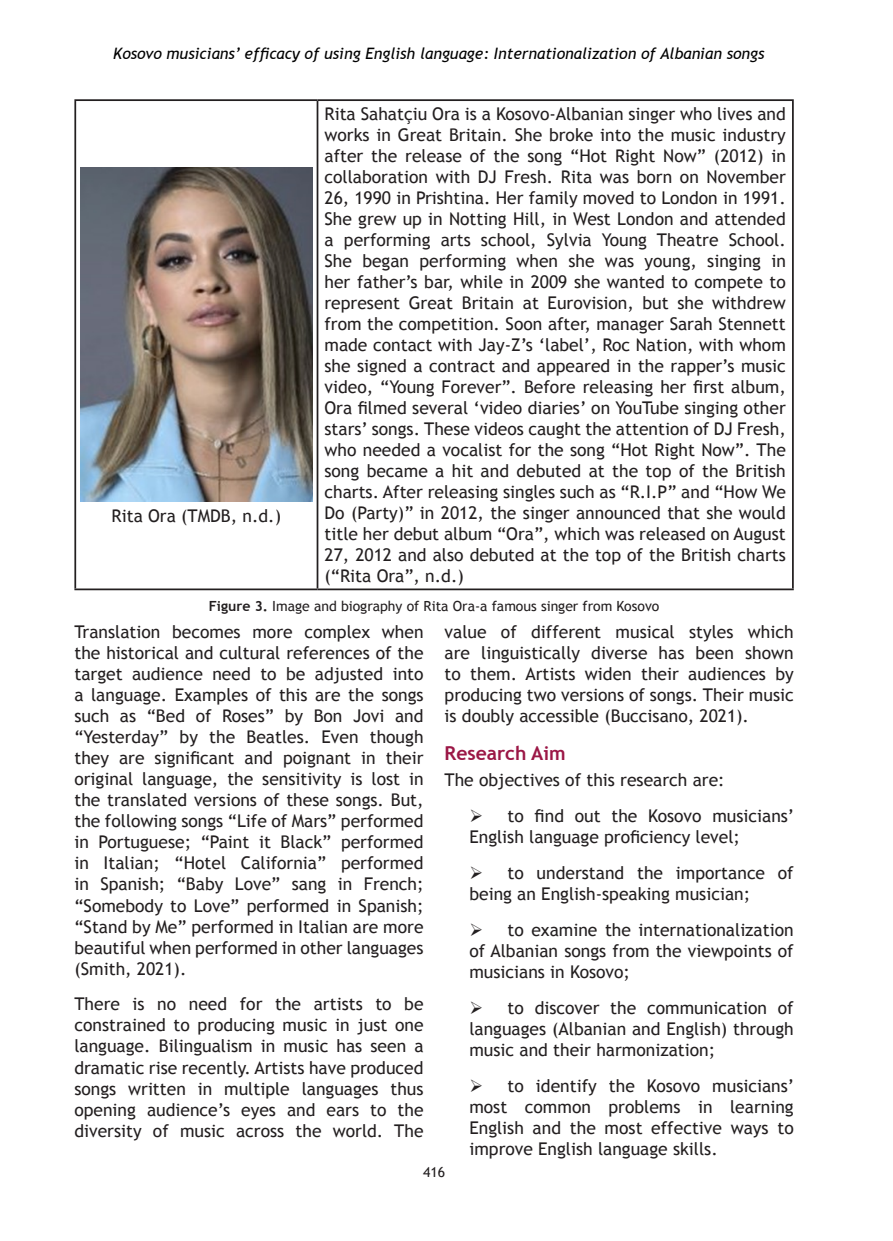
<style>
.page{position:relative;width:893px;height:1241px;background:#fff}
.page>*{position:absolute;margin:0;border:0;box-sizing:border-box;transform-origin:0 0}
.Metin_-_Başlık_1{font:700 19.25px "Trebuchet MS";color:#9b1746}
.Metin_-_Gövde{font:17.5px/21px "Trebuchet MS";color:#231f20;text-align:justify}
.t1{font:italic 15.75px "Trebuchet MS";color:#000}
.Örnek{font:14px "Trebuchet MS";color:#231f20}
.s1{font-weight:700}
</style>
<div class="page">
<hr style="left:74px;top:99px;width:243px;height:2px;background:#231f20">
<hr style="left:74px;top:101px;width:2px;height:487px;background:#231f20">
<hr style="left:317px;top:99px;width:477px;height:2px;background:#231f20">
<hr style="left:317px;top:101px;width:1px;height:487px;background:#231f20">
<hr style="left:792px;top:101px;width:2px;height:487px;background:#231f20">
<hr style="left:74px;top:588px;width:243px;height:2px;background:#231f20">
<hr style="left:317px;top:588px;width:477px;height:2px;background:#231f20">
<img style="left:80px;top:167px;width:232px;height:334px">
<p class="t1" style="left:113px;top:44px;width:653px">Kosovo musicians’ efficacy of using English language: Internationalization of Albanian songs</p>
<p class="Metin_-_Gövde" style="left:324px;top:104px;width:463px">Rita Sahatçiu Ora is a Kosovo-Albanian singer who lives and works in Great Britain. She broke into the music industry after the release of the song “Hot Right Now” (2012) in collaboration with DJ Fresh. Rita was born on November 26, 1990 in Prishtina. Her family moved to London in 1991.<br>She grew up in Notting Hill, in West London and attended a performing arts school, Sylvia Young Theatre School.<br>She began performing when she was young, singing in her father’s bar, while in 2009 she wanted to compete to represent Great Britain at Eurovision, but she withdrew from the competition. Soon after, manager Sarah Stennett made contact with Jay-Z’s ‘label’, Roc Nation, with whom she signed a contract and appeared in the rapper’s music video, “Young Forever”. Before releasing her first album, Ora filmed several ‘video diaries’ on YouTube singing other stars’ songs. These videos caught the attention of DJ Fresh, who needed a vocalist for the song “Hot Right Now”. The song became a hit and debuted at the top of the British charts. After releasing singles such as “R.I.P” and “How We Do (Party)” in 2012, the singer announced that she would title her debut album “Ora”, which was released on August 27, 2012 and also debuted at the top of the British charts (“Rita Ora”, n.d.)</p>
<p class="Metin_-_Gövde" style="left:74px;top:621px;width:351px">Translation becomes more complex when the historical and cultural references of the target audience need to be adjusted into a language. Examples of this are the songs such as “Bed of Roses” by Bon Jovi and “Yesterday” by the Beatles. Even though they are significant and poignant in their original language, the sensitivity is lost in the translated versions of these songs. But, the following songs “Life of Mars” performed in Portuguese; “Paint it Black” performed in Italian; “Hotel California” performed in Spanish; “Baby Love” sang in French; “Somebody to Love” performed in Spanish; “Stand by Me” performed in Italian are more beautiful when performed in other languages (Smith, 2021).</p>
<p class="Metin_-_Gövde" style="left:74px;top:993px;width:351px">There is no need for the artists to be constrained to producing music in just one language. Bilingualism in music has seen a dramatic rise recently. Artists have produced songs written in multiple languages thus opening audience’s eyes and ears to the diversity of music across the world. The</p>
<p class="Metin_-_Gövde" style="left:112px;top:505px;width:171px">Rita Ora (TMDB, n.d.)</p>
<p class="Örnek" style="left:209px;top:597px;width:452px"><span class="s1">Figure 3.</span> Image and biography of Rita Ora-a famous singer from Kosovo</p>
<p class="Metin_-_Gövde" style="left:445px;top:621px;width:351px">value of different musical styles which are linguistically diverse has been shown to them. Artists widen their audiences by producing two versions of songs. Their music is doubly accessible (Buccisano, 2021).</p>
<p class="Metin_-_Başlık_1" style="left:445px;top:741px;width:123px">Research Aim</p>
<p class="Metin_-_Gövde" style="left:445px;top:769px;width:282px">The objectives of this research are:</p>
<p class="Metin_-_Gövde" style="left:469px;top:805px;width:326px;text-indent:38px">to find out the Kosovo musicians’<br>English language proficiency level;</p>
<p class="Metin_-_Gövde" style="left:469px;top:862px;width:326px;text-indent:38px">to understand the importance of being an English-speaking musician;</p>
<p class="Metin_-_Gövde" style="left:469px;top:919px;width:326px;text-indent:38px">to examine the internationalization of Albanian songs from the viewpoints of musicians in Kosovo;</p>
<p class="Metin_-_Gövde" style="left:469px;top:997px;width:326px;text-indent:38px">to discover the communication of languages (Albanian and English) through music and their harmonization;</p>
<p class="Metin_-_Gövde" style="left:469px;top:1075px;width:326px;text-indent:38px">to identify the Kosovo musicians’ most common problems in learning English and the most effective ways to improve English language skills.</p>
<p class="Örnek" style="left:423px;top:1163px;width:24px">416</p>
</div>
